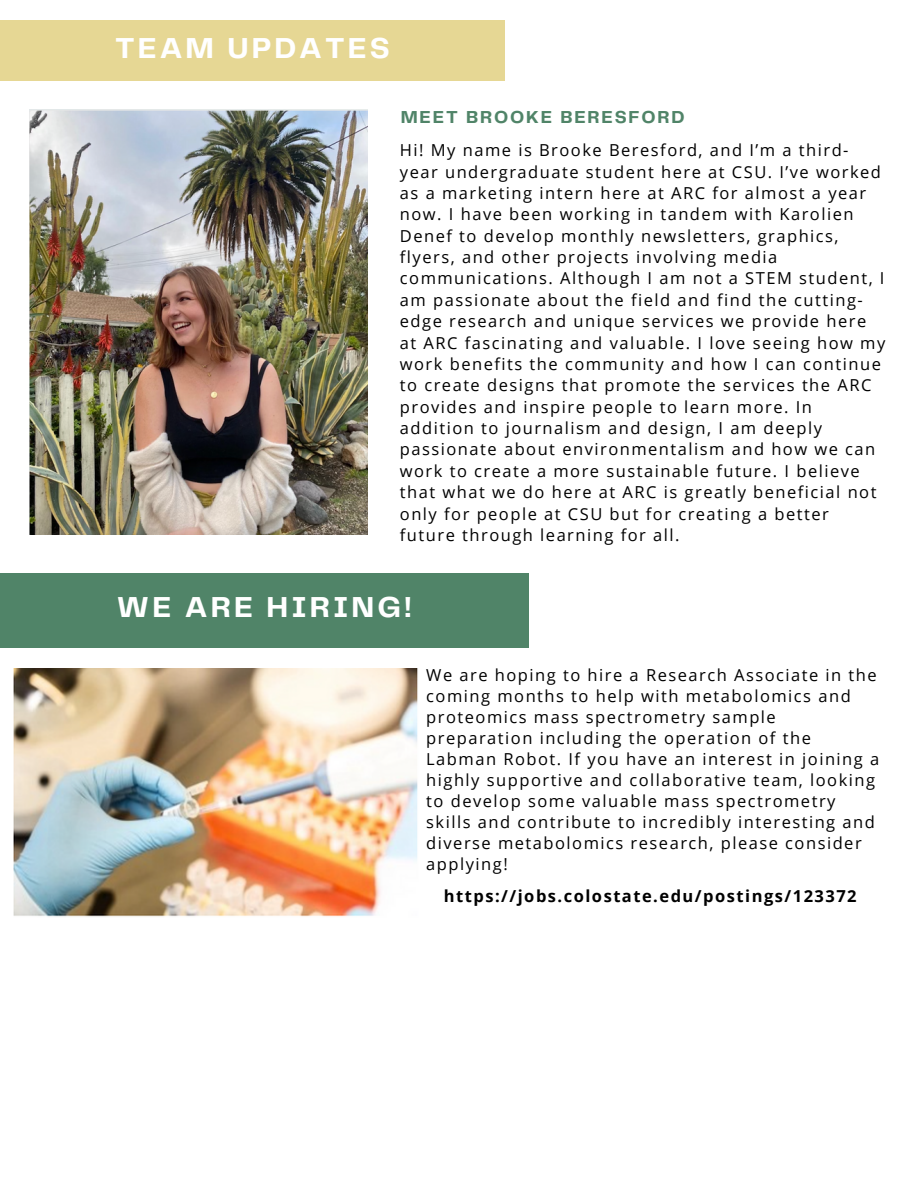
<style>
.page{position:relative;width:918px;height:1188px;background:#fff}
.page>*{position:absolute;margin:0;border:0;box-sizing:border-box;transform-origin:0 0}
.t1{font:700 30px "Telegraf";letter-spacing:.1em;color:#fff}
.t2{font:700 18px "Telegraf";letter-spacing:.1em;color:#508468}
.t3{font:16.5px/21.3px "Open Sans";letter-spacing:.09em;color:#000}
.t4{font:700 16.5px "Open Sans";letter-spacing:.09em;color:#000}
</style>
<div class="page">
<div style="left:0;top:20px;width:505px;height:61px;background:#e6d794"></div>
<img style="left:29px;top:109px;width:339px;height:426px">
<div style="left:0;top:573px;width:529px;height:74px;background:#508468"></div>
<img style="left:13px;top:669px;width:405px;height:248px">
<p class="t1" style="left:115px;top:35px;width:276px">TEAM UPDATES</p>
<p class="t2" style="left:401px;top:110px;width:285px">MEET BROOKE BERESFORD</p>
<p class="t3" style="left:400px;top:139px;width:487px">Hi! My name is Brooke Beresford, and I’m a third&shy;year undergraduate student here at CSU. I’ve worked as a marketing intern here at ARC for almost a year now. I have been working in tandem with Karolien Denef to develop monthly newsletters, graphics, flyers, and other projects involving media communications. Although I am not a STEM student, I am passionate about the field and find the cutting&shy;edge research and unique services we provide here at ARC fascinating and valuable. I love seeing how my work benefits the community and how I can continue to create designs that promote the services the ARC provides and inspire people to learn more. In addition to journalism and design, I am deeply passionate about environmentalism and how we can work to create a more sustainable future. I believe that what we do here at ARC is greatly beneficial not only for people at CSU but for creating a better future through learning for all.</p>
<p class="t1" style="left:117px;top:594px;width:296px">WE ARE HIRING!</p>
<p class="t3" style="left:426px;top:664px;width:455px">We are hoping to hire a Research Associate in the coming months to help with metabolomics and proteomics mass spectrometry sample preparation including the operation of the Labman Robot. If you have an interest in joining a highly supportive and collaborative team, looking to develop some valuable mass spectrometry skills and contribute to incredibly interesting and diverse metabolomics research, please consider applying!</p>
<p class="t4" style="left:444px;top:885px;width:414px">https://jobs.colostate.edu/postings/123372</p>
</div>
